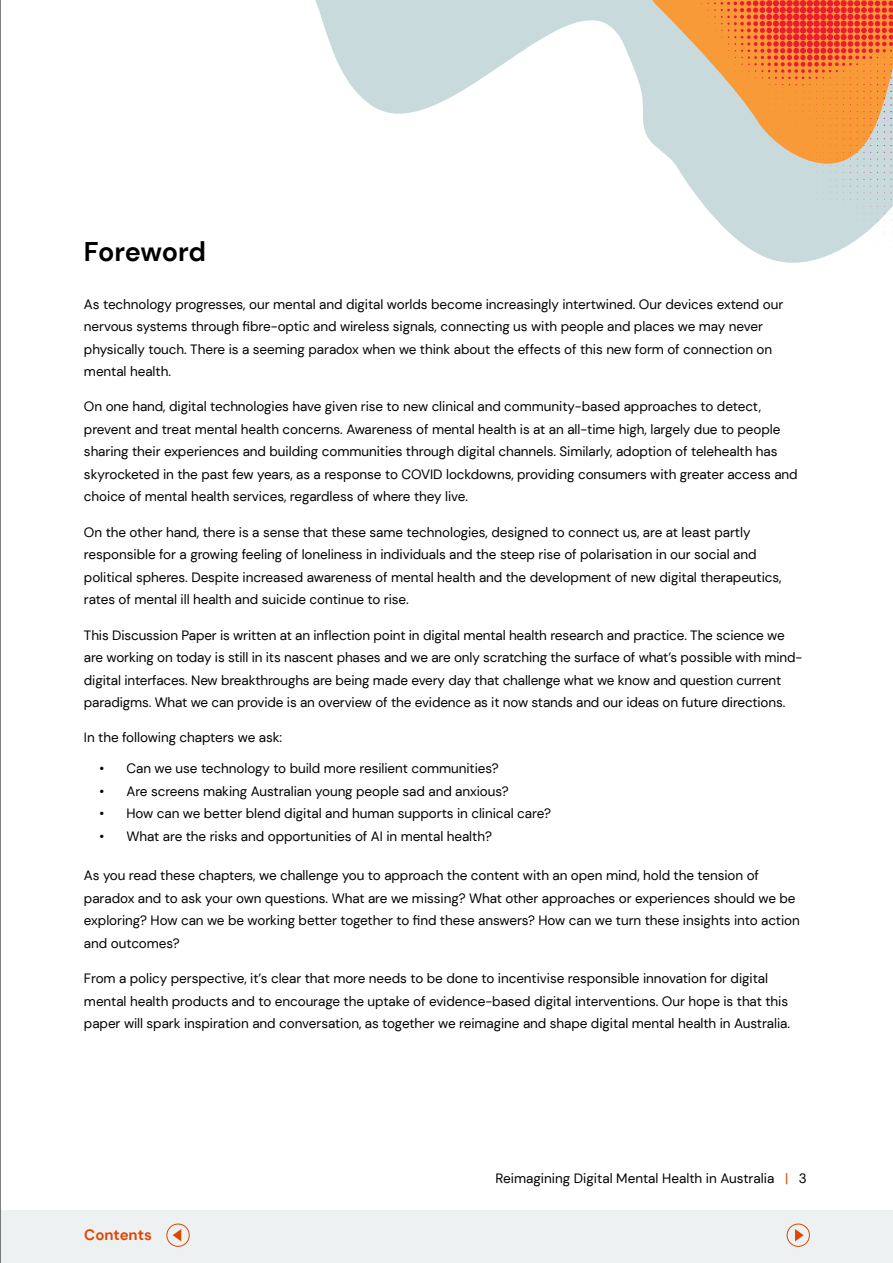
<style>
.page{position:relative;width:893px;height:1263px;background:#fff}
.page>*{position:absolute;margin:0;border:0;box-sizing:border-box;transform-origin:0 0}
.t1{font:700 27px "DM Sans";letter-spacing:-.01em;color:#000}
.t2{font:700 15px "DM Sans";color:#e14504}
.t3{font:13.5px/22.5px "DM Sans";letter-spacing:-.005em;color:#000}
.s1{color:#e14504}
</style>
<div class="page">
<div style="left:0;top:1210px;width:893px;height:53px;background:#edf1f2"></div>
<svg style="left:315px;top:0;width:578px;height:263px"></svg>
<svg style="left:623px;top:0;width:270px;height:200px;fill:#c8dadc"></svg>
<svg style="left:837px;top:227px;width:14px;height:7px"></svg>
<svg style="left:871px;top:227px;width:7px;height:7px"></svg>
<svg style="left:810px;top:200px;width:7px;height:7px"></svg>
<svg style="left:837px;top:193px;width:7px;height:7px"></svg>
<svg style="left:864px;top:193px;width:7px;height:7px"></svg>
<svg style="left:810px;top:166px;width:7px;height:7px"></svg>
<svg style="left:837px;top:166px;width:7px;height:7px"></svg>
<svg style="left:857px;top:159px;width:7px;height:7px"></svg>
<svg style="left:756px;top:139px;width:7px;height:7px"></svg>
<svg style="left:783px;top:139px;width:7px;height:7px"></svg>
<svg style="left:810px;top:139px;width:7px;height:7px"></svg>
<svg style="left:830px;top:132px;width:7px;height:7px"></svg>
<svg style="left:857px;top:125px;width:7px;height:14px"></svg>
<svg style="left:884px;top:125px;width:8px;height:14px"></svg>
<svg style="left:749px;top:112px;width:14px;height:7px"></svg>
<svg style="left:776px;top:105px;width:14px;height:14px"></svg>
<svg style="left:803px;top:105px;width:7px;height:7px"></svg>
<svg style="left:830px;top:98px;width:7px;height:14px"></svg>
<svg style="left:857px;top:98px;width:7px;height:7px"></svg>
<svg style="left:884px;top:91px;width:8px;height:21px"></svg>
<svg style="left:890px;top:64px;width:2px;height:14px"></svg>
<svg style="left:695px;top:24px;width:7px;height:7px"></svg>
<svg style="left:708px;top:0;width:105px;height:92px"></svg>
<div style="left:786px;top:0;width:7px;height:7px;background:#ed1b31;border-radius:50%"></div>
<div style="left:793px;top:0;width:6px;height:7px;background:#ed1b31;border-radius:50%"></div>
<div style="left:800px;top:0;width:6px;height:7px;background:#ed1b31;border-radius:50%"></div>
<svg style="left:807px;top:0;width:53px;height:85px"></svg>
<svg style="left:861px;top:0;width:26px;height:78px"></svg>
<svg style="left:888px;top:1px;width:5px;height:57px"></svg>
<hr style="left:0;top:0;width:1px;height:1263px;background:#000">
<div style="left:167px;top:1224px;width:23px;height:23px;border:1px solid #e14504;border-radius:50%"></div>
<svg style="left:173px;top:1229px;width:8px;height:12px"></svg>
<div style="left:787px;top:1224px;width:23px;height:23px;border:1px solid #e14504;border-radius:50%"></div>
<svg style="left:795px;top:1229px;width:9px;height:12px"></svg>
<h3 class="t1" style="left:84px;top:234px;width:124px">Foreword</h3>
<p class="t3" style="left:84px;top:293px;width:701px">As technology progresses, our mental and digital worlds become increasingly intertwined. Our devices extend our nervous systems through fibre-optic and wireless signals, connecting us with people and places we may never physically touch. There is a seeming paradox when we think about the effects of this new form of connection on mental health.</p>
<p class="t3" style="left:84px;top:395px;width:715px">On one hand, digital technologies have given rise to new clinical and community-based approaches to detect, prevent and treat mental health concerns. Awareness of mental health is at an all-time high, largely due to people sharing their experiences and building communities through digital channels. Similarly, adoption of telehealth has skyrocketed in the past few years, as a response to COVID lockdowns, providing consumers with greater access and choice of mental health services, regardless of where they live.</p>
<p class="t3" style="left:84px;top:521px;width:699px">On the other hand, there is a sense that these same technologies, designed to connect us, are at least partly responsible for a growing feeling of loneliness in individuals and the steep rise of polarisation in our social and political spheres. Despite increased awareness of mental health and the development of new digital therapeutics, rates of mental ill health and suicide continue to rise.</p>
<p class="t3" style="left:84px;top:623px;width:720px">This Discussion Paper is written at an inflection point in digital mental health research and practice. The science we are working on today is still in its nascent phases and we are only scratching the surface of what’s possible with mind&shy;digital interfaces. New breakthroughs are being made every day that challenge what we know and question current paradigms. What we can provide is an overview of the evidence as it now stands and our ideas on future directions.</p>
<p class="t3" style="left:84px;top:726px;width:200px">In the following chapters we ask:</p>
<p class="t3" style="left:99px;top:757px;width:401px">• Can we use technology to build more resilient communities?</p>
<p class="t3" style="left:99px;top:780px;width:411px">• Are screens making Australian young people sad and anxious?</p>
<p class="t3" style="left:99px;top:802px;width:453px">• How can we better blend digital and human supports in clinical care?</p>
<p class="t3" style="left:99px;top:825px;width:394px">• What are the risks and opportunities of AI in mental health?</p>
<p class="t3" style="left:84px;top:864px;width:717px">As you read these chapters, we challenge you to approach the content with an open mind, hold the tension of paradox and to ask your own questions. What are we missing? What other approaches or experiences should we be exploring? How can we be working better together to find these answers? How can we turn these insights into action and outcomes?</p>
<p class="t3" style="left:84px;top:967px;width:708px">From a policy perspective, it’s clear that more needs to be done to incentivise responsible innovation for digital mental health products and to encourage the uptake of evidence-based digital interventions. Our hope is that this paper will spark inspiration and conversation, as together we reimagine and shape digital mental health in Australia.</p>
<p class="t2" style="left:84px;top:1226px;width:69px">Contents</p>
<p class="t3" style="left:496px;top:1167px;width:313px">Reimagining Digital Mental Health in Australia <span class="s1">|</span> 3</p>
</div>
